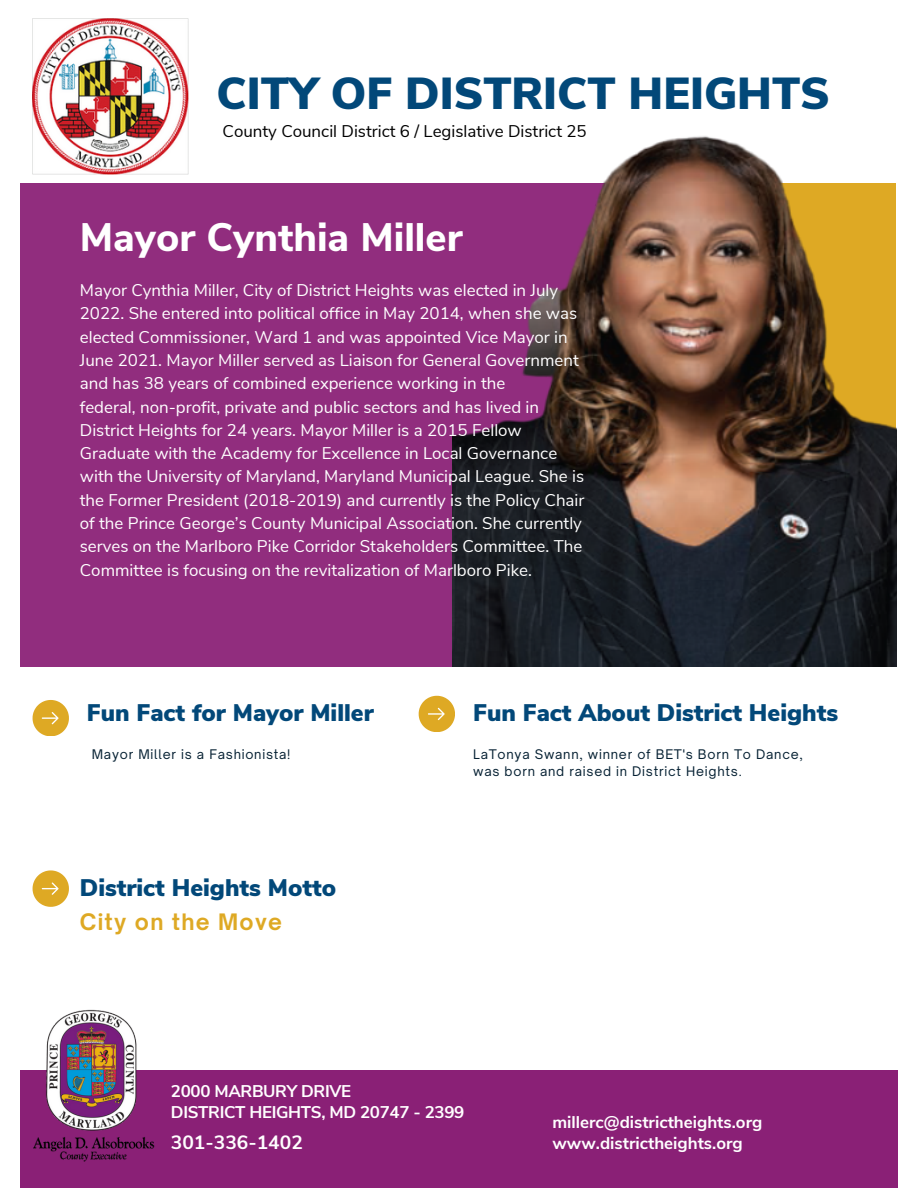
<style>
.page{position:relative;width:918px;height:1188px;background:#fff}
.page>*{position:absolute;margin:0;border:0;box-sizing:border-box;transform-origin:0 0}
.t1{font:900 44.7px "Nunito Sans";color:#024879}
.t2{font:800 39.75px "Nunito Sans";color:#fff}
.t3{font:900 24px "Nunito Sans";color:#024879}
.t4{font:700 21.75px "Open Sauce One";letter-spacing:.06em;color:#dea924}
.t5{font:700 19.2px "Nunito Sans";color:#fff}
.t6{font:16.95px/23.2px "Nunito Sans";color:#fff}
.t7{font:700 16.95px "Nunito Sans";color:#fff}
.t8{font:16.95px "Nunito Sans";color:#000}
.t9{font:700 16.95px "Nunito Sans";letter-spacing:-.02em;color:#fff}
.t10{font:12.75px/17px "Open Sauce One";letter-spacing:.06em;color:#062133}
</style>
<div class="page">
<div style="left:20px;top:183px;width:659px;height:484px;background:#912d7e"></div>
<div style="left:20px;top:1070px;width:878px;height:118px;background:#8a2076"></div>
<svg style="left:33px;top:700px;width:36px;height:36px"></svg>
<svg style="left:419px;top:696px;width:36px;height:36px"></svg>
<img style="left:33px;top:1009px;width:122px;height:153px">
<svg style="left:33px;top:870px;width:36px;height:36px"></svg>
<img style="left:33px;top:18px;width:156px;height:156px">
<img style="left:452px;top:136px;width:444px;height:530px">
<p class="t1" style="left:216px;top:64px;width:615px">CITY OF DISTRICT HEIGHTS</p>
<p class="t8" style="left:223px;top:120px;width:366px">County Council District 6 / Legislative District 25</p>
<p class="t2" style="left:80px;top:210px;width:384px">Mayor Cynthia Miller</p>
<p class="t6" style="left:80px;top:279px;width:501px">Mayor Cynthia Miller, City of District Heights was elected in July 2022. She entered into political office in May 2014, when she was elected Commissioner, Ward 1 and was appointed Vice Mayor in June 2021. Mayor Miller served as Liaison for General Government and has 38 years of combined experience working in the</p>
<p class="t6" style="left:80px;top:395px;width:506px">federal, non-profit, private and public sectors and has lived in District Heights for 24 years. Mayor Miller is a 2015 Fellow Graduate with the Academy for Excellence in Local Governance with the University of Maryland, Maryland Municipal League. She is the Former President (2018-2019) and currently is the Policy Chair</p>
<p class="t6" style="left:80px;top:512px;width:504px;text-align:justify">of the Prince George’s County Municipal Association. She currently serves on the Marlboro Pike Corridor Stakeholders Committee. The Committee is focusing on the revitalization of Marlboro Pike.</p>
<p class="t3" style="left:87px;top:697px;width:288px">Fun Fact for Mayor Miller</p>
<p class="t10" style="left:92px;top:745px;width:200px">Mayor Miller is a Fashionista!</p>
<p class="t3" style="left:80px;top:872px;width:258px">District Heights Motto</p>
<p class="t4" style="left:80px;top:908px;width:204px">City on the Move</p>
<p class="t3" style="left:473px;top:697px;width:366px">Fun Fact About District Heights</p>
<p class="t10" style="left:473px;top:745px;width:331px">LaTonya Swann, winner of BET's Born To Dance, was born and raised in District Heights.</p>
<p class="t9" style="left:171px;top:1080px;width:182px">2000 MARBURY DRIVE</p>
<p class="t9" style="left:171px;top:1100px;width:295px">DISTRICT HEIGHTS, MD 20747 - 2399</p>
<p class="t5" style="left:171px;top:1130px;width:133px">301-336-1402</p>
<p class="t7" style="left:552px;top:1111px;width:211px">millerc@districtheights.org</p>
<p class="t7" style="left:552px;top:1132px;width:192px">www.districtheights.org</p>
</div>
